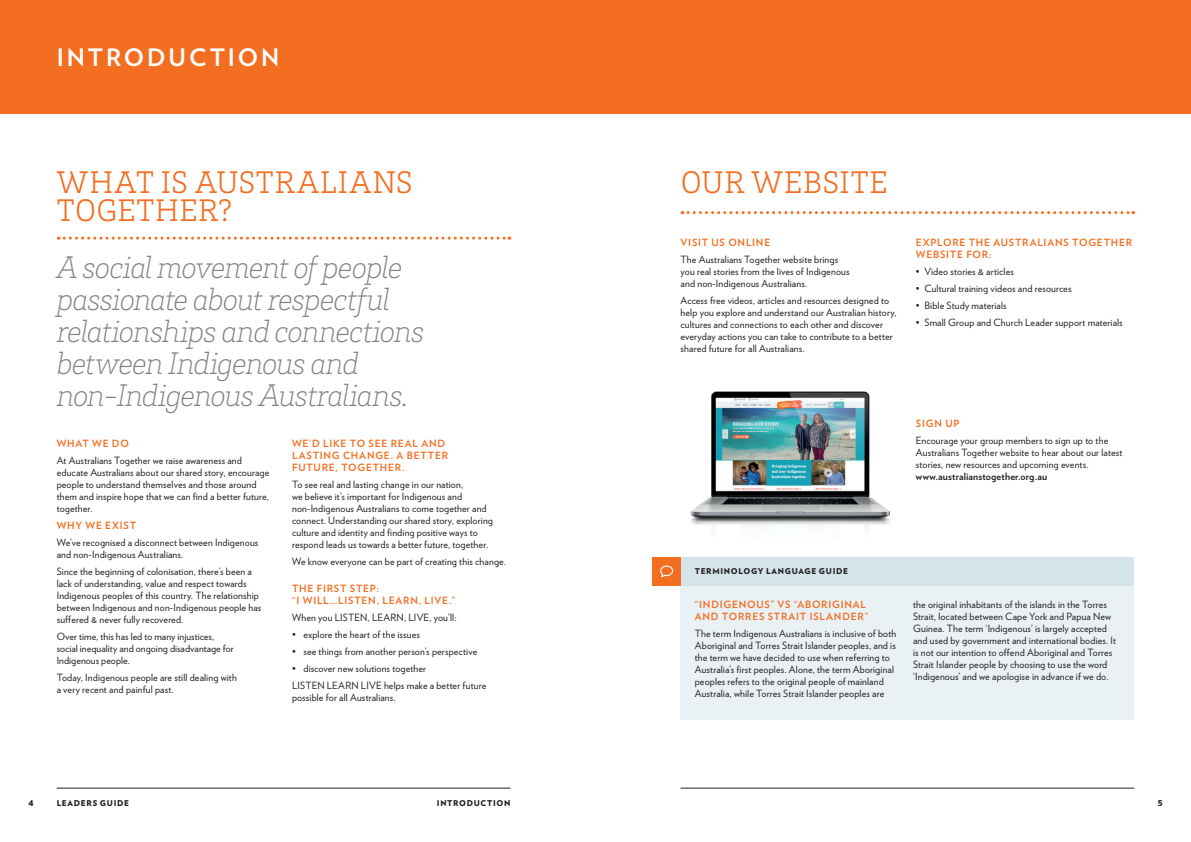
<style>
.page{position:relative;width:1191px;height:842px;background:#fff}
.page>*{position:absolute;margin:0;border:0;box-sizing:border-box;transform-origin:0 0}
.t1{font:italic 200 32px/32px "Brix Slab";letter-spacing:-.04em;color:#808285}
.t2{font:300 32px/28px "Brix Slab";letter-spacing:.015em;color:#f36e21}
.t3{font:700 24px "Verlag";letter-spacing:.12em;color:#fff}
.t4{font:10px/12px "Verlag";letter-spacing:.01em;color:#231f20}
.t5{font:700 10px/12px "Verlag";letter-spacing:.08em;color:#f36e21}
.t6{font:700 10px "Verlag";letter-spacing:.015em;color:#231f20}
.t7{font:900 8px "Verlag";letter-spacing:.085em;color:#231f20}
</style>
<div class="page">
<div style="left:0;top:0;width:595px;height:113px;background:#f36e21"></div>
<div style="left:595px;top:0;width:596px;height:113px;background:#f36e21"></div>
<svg style="left:682px;top:211px;width:451px;height:3px"></svg>
<svg style="left:58px;top:237px;width:452px;height:3px"></svg>
<img style="left:690px;top:391px;width:199px;height:135px">
<div style="left:680px;top:585px;width:454px;height:135px;background:#eaf1f5"></div>
<div style="left:680px;top:557px;width:454px;height:28px;background:#d5e3ea"></div>
<div style="left:652px;top:557px;width:28px;height:28px;background:#f36e21"></div>
<svg style="left:660px;top:565px;width:13px;height:12px"></svg>
<hr style="left:57px;top:788px;width:453px;height:1px;background:#231f20">
<hr style="left:680px;top:788px;width:454px;height:1px;background:#231f20">
<h2 class="t3" style="left:57px;top:39px;width:224px">INTRODUCTION</h2>
<h1 class="t2" style="left:57px;top:167px;width:357px">WHAT IS AUSTRALIANS<br>TOGETHER?</h1>
<h1 class="t1" style="left:57px;top:250px;width:369px">A social movement of people passionate about respectful relationships and connections between Indigenous and non-Indigenous Australians.</h1>
<p class="t5" style="left:57px;top:437px;width:74px">WHAT WE DO</p>
<p class="t4" style="left:57px;top:454px;width:214px">At Australians Together we raise awareness and educate Australians about our shared story, encourage people to understand themselves and those around them and inspire hope that we can find a better future, together.</p>
<p class="t5" style="left:57px;top:519px;width:81px">WHY WE EXIST</p>
<p class="t4" style="left:57px;top:536px;width:203px">We’ve recognised a disconnect between Indigenous and non-Indigenous Australians.</p>
<p class="t4" style="left:57px;top:565px;width:206px">Since the beginning of colonisation, there’s been a lack of understanding, value and respect towards Indigenous peoples of this country. The relationship between Indigenous and non-Indigenous people has suffered &amp; never fully recovered.</p>
<p class="t4" style="left:57px;top:630px;width:179px">Over time, this has led to many injustices, social inequality and ongoing disadvantage for<br>Indigenous people.</p>
<p class="t4" style="left:57px;top:671px;width:182px">Today, Indigenous people are still dealing with a very recent and painful past.</p>
<p class="t5" style="left:292px;top:437px;width:157px">WE’D LIKE TO SEE REAL AND<br>LASTING CHANGE. A BETTER<br>FUTURE, TOGETHER.</p>
<p class="t4" style="left:292px;top:478px;width:202px">To see real and lasting change in our nation,<br>we believe it’s important for Indigenous and non-Indigenous Australians to come together and connect. Understanding our shared story, exploring culture and identity and finding positive ways to respond leads us towards a better future, together.</p>
<p class="t4" style="left:292px;top:555px;width:216px">We know everyone can be part of creating this change.</p>
<p class="t5" style="left:292px;top:582px;width:165px">THE FIRST STEP:<br>“I WILL…LISTEN, LEARN, LIVE.”</p>
<p class="t4" style="left:292px;top:611px;width:166px">When you LISTEN, LEARN, LIVE, you’ll:</p>
<p class="t4" style="left:292px;top:628px;width:129px">• explore the heart of the issues</p>
<p class="t4" style="left:292px;top:645px;width:187px">• see things from another person’s perspective</p>
<p class="t4" style="left:292px;top:659px;width:196px;line-height:17px">• discover new solutions together<br>LISTEN LEARN LIVE helps make a better future</p>
<p class="t4" style="left:292px;top:691px;width:105px">possible for all Australians.</p>
<h1 class="t2" style="left:681px;top:167px;width:208px">OUR WEBSITE</h1>
<p class="t5" style="left:680px;top:236px;width:91px">VISIT US ONLINE</p>
<p class="t4" style="left:680px;top:253px;width:170px">The Australians Together website brings you real stories from the lives of Indigenous and non-Indigenous Australians.</p>
<p class="t4" style="left:680px;top:294px;width:217px">Access free videos, articles and resources designed to help you explore and understand our Australian history, cultures and connections to each other and discover everyday actions you can take to contribute to a better shared future for all Australians.</p>
<p class="t5" style="left:916px;top:236px;width:218px">EXPLORE THE AUSTRALIANS TOGETHER<br>WEBSITE FOR:</p>
<p class="t4" style="left:916px;top:265px;width:99px">• Video stories &amp; articles</p>
<p class="t4" style="left:916px;top:282px;width:157px">• Cultural training videos and resources</p>
<p class="t4" style="left:916px;top:299px;width:92px">• Bible Study materials</p>
<p class="t4" style="left:916px;top:316px;width:208px">• Small Group and Church Leader support materials</p>
<p class="t5" style="left:916px;top:417px;width:45px">SIGN UP</p>
<p class="t4" style="left:916px;top:434px;width:208px">Encourage your group members to sign up to the<br>Australians Together website to hear about our latest stories, new resources and upcoming events.</p>
<p class="t6" style="left:916px;top:468px;width:133px">www.australianstogether.org.au</p>
<p class="t7" style="left:694px;top:565px;width:155px">TERMINOLOGY LANGUAGE GUIDE</p>
<p class="t5" style="left:694px;top:597px;width:175px">“INDIGENOUS” VS “ABORIGINAL<br>AND TORRES STRAIT ISLANDER”</p>
<p class="t4" style="left:694px;top:626px;width:203px">The term Indigenous Australians is inclusive of both Aboriginal and Torres Strait Islander peoples, and is the term we have decided to use when referring to Australia’s first peoples. Alone, the term Aboriginal peoples refers to the original people of mainland Australia, while Torres Strait Islander peoples are</p>
<p class="t4" style="left:913px;top:597px;width:204px">the original inhabitants of the islands in the Torres Strait, located between Cape York and Papua New Guinea. The term ‘Indigenous’ is largely accepted and used by government and international bodies. It is not our intention to offend Aboriginal and Torres Strait Islander people by choosing to use the word ‘Indigenous’ and we apologise in advance if we do.</p>
<p class="t7" style="left:437px;top:796px;width:75px">INTRODUCTION</p>
<p class="t7" style="left:28px;top:796px;width:7px">4</p>
<p class="t7" style="left:57px;top:796px;width:74px">LEADERS GUIDE</p>
<p class="t7" style="left:1157px;top:796px;width:6px">5</p>
</div>
